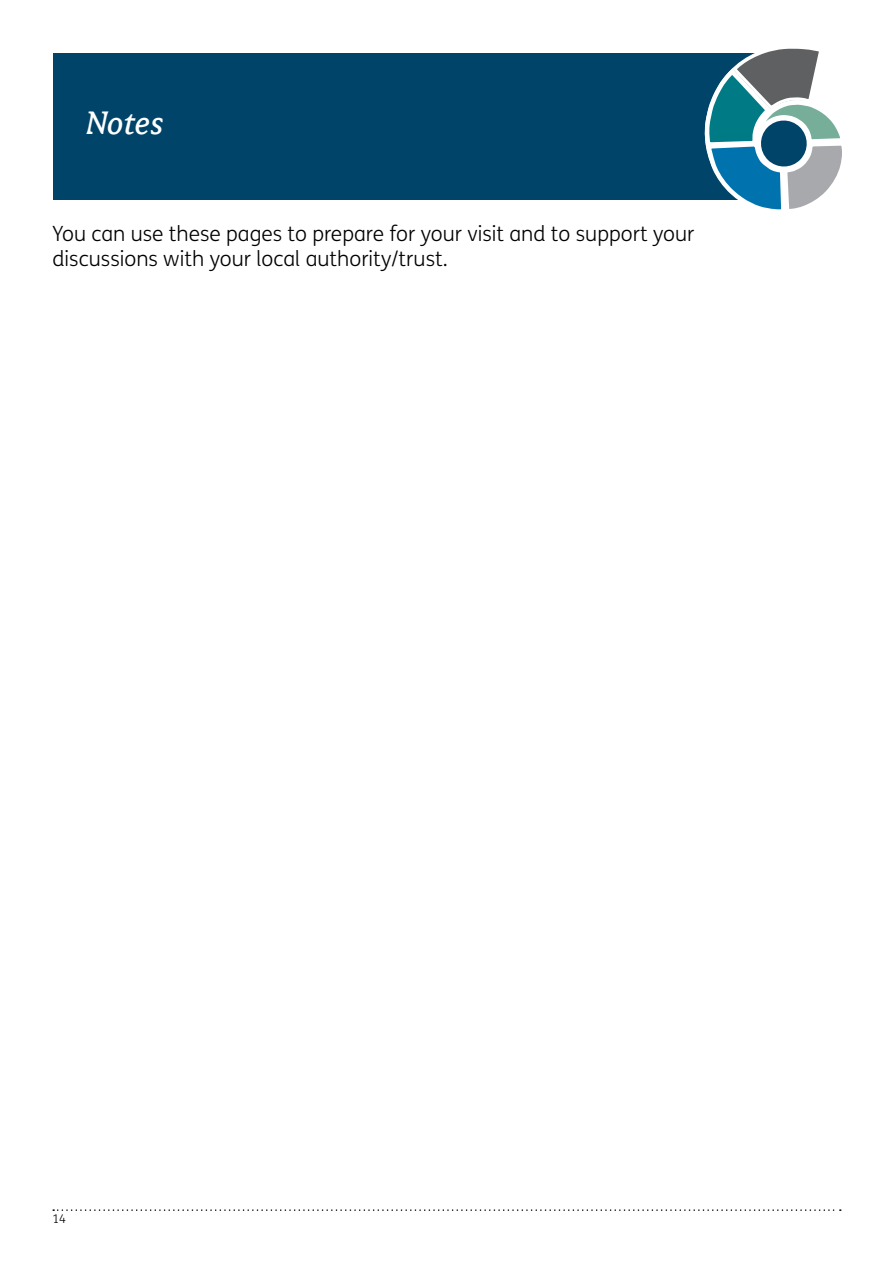
<style>
.page{position:relative;width:893px;height:1263px;background:#fff}
.page>*{position:absolute;margin:0;border:0;box-sizing:border-box;transform-origin:0 0}
.headings{font:italic 36px "Avance";color:#fff}
.body_text_no_columns{font:300 21px/25.2px "FS Me";color:#000}
.t1{font:300 12px "FS Me";color:#000}
</style>
<div class="page">
<svg style="left:53px;top:1209px;width:788px;height:2px"></svg>
<div style="left:53px;top:53px;width:755px;height:147px;background:#00446a"></div>
<svg style="left:704px;top:48px;width:138px;height:162px"></svg>
<p class="headings" style="left:85px;top:107px;width:80px">Notes</p>
<p class="body_text_no_columns" style="left:52px;top:221px;width:644px">You can use these pages to prepare for your visit and to support your discussions with your local authority/trust.</p>
<p class="t1" style="left:52px;top:1212px;width:15px">14</p>
</div>
